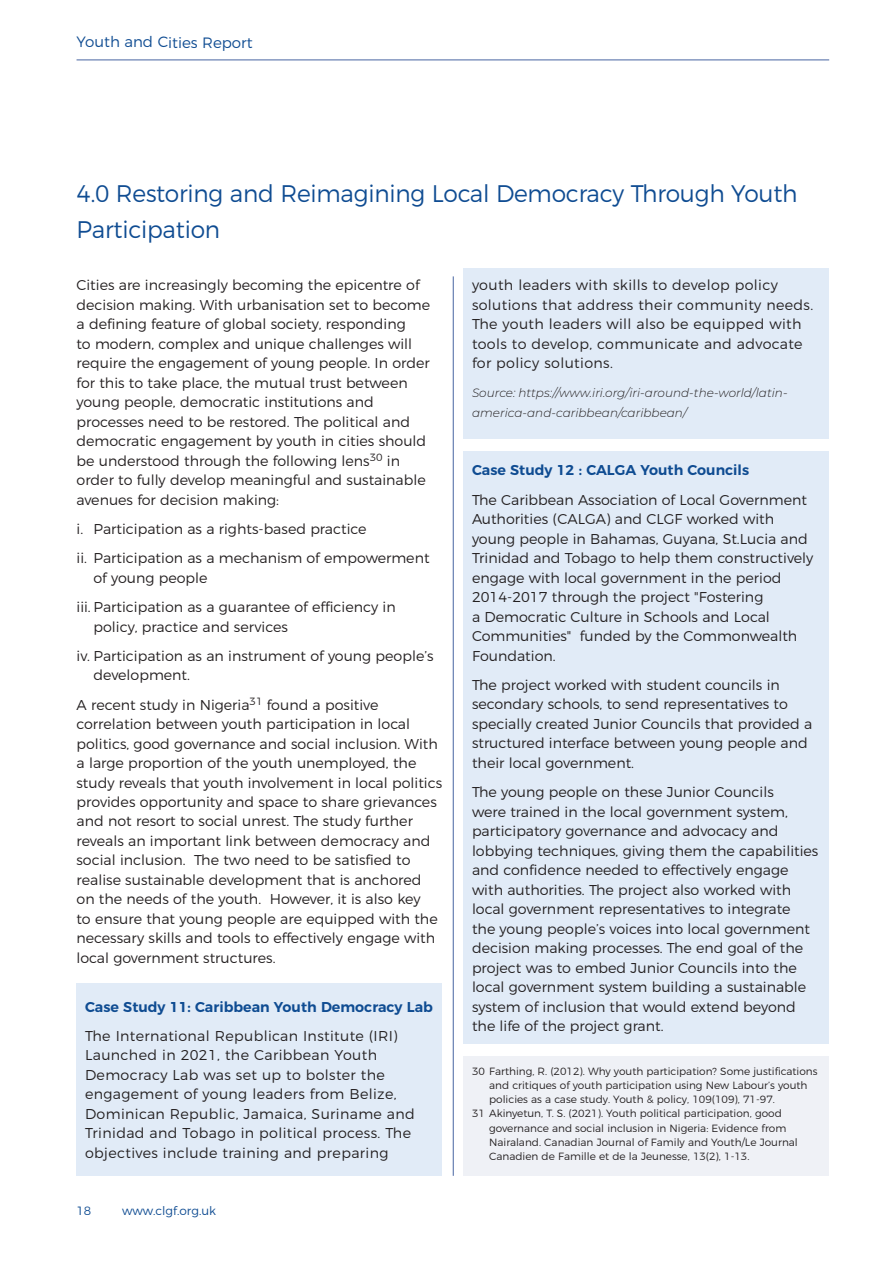
<style>
.page{position:relative;width:893px;height:1263px;background:#fff}
.page>*{position:absolute;margin:0;border:0;box-sizing:border-box;transform-origin:0 0}
.Subhead_2{font:300 24px/36px "Montserrat";letter-spacing:-.01em;color:#0f4c92}
.t1{font:300 15px "Montserrat";letter-spacing:-.005em;color:#0f4c92}
.Subhead{font:300 14.25px/19.5px "Montserrat";color:#231f20}
.Subhead-2{font:300 14.25px/19.5px "Montserrat";letter-spacing:.025em;color:#231f20}
.Subhead-3{font:600 14.25px "Montserrat";color:#0f4c92}
.Subhead-4{font:italic 300 12px/19.5px "Montserrat";color:#231f20}
.t2{font:300 12px "Montserrat";color:#0f4c92}
.t3{font:300 10.5px/14.2px "Montserrat";color:#231f20}
</style>
<div class="page">
<hr style="left:77px;top:60px;width:752px;height:1px;background:#4764a2">
<div style="left:77px;top:983px;width:365px;height:193px;background:#e1ebf7"></div>
<div style="left:464px;top:268px;width:365px;height:171px;background:#e1ebf7"></div>
<div style="left:464px;top:451px;width:365px;height:593px;background:#e1ebf7"></div>
<hr style="left:453px;top:276px;width:1px;height:900px;background:#4764a2">
<div style="left:464px;top:1056px;width:365px;height:120px;background:#eff1f6"></div>
<p class="t1" style="left:77px;top:30px;width:178px">Youth and Cities Report</p>
<p class="Subhead_2" style="left:77px;top:173px;width:723px">4.0 Restoring and Reimagining Local Democracy Through Youth<br>Participation</p>
<p class="Subhead" style="left:77px;top:274px;width:355px">Cities are increasingly becoming the epicentre of decision making. With urbanisation set to become a defining feature of global society, responding<br>to modern, complex and unique challenges will require the engagement of young people. In order for this to take place, the mutual trust between young people, democratic institutions and processes need to be restored. The political and democratic engagement by youth in cities should be understood through the following lens<sup>30</sup> in order to fully develop meaningful and sustainable avenues for decision making:</p>
<p class="Subhead" style="left:77px;top:518px;width:291px">i. Participation as a rights-based practice</p>
<p class="Subhead" style="left:94px;top:547px;width:338px;text-indent:-17px">ii. Participation as a mechanism of empowerment of young people</p>
<p class="Subhead" style="left:94px;top:596px;width:304px;text-indent:-17px">iii. Participation as a guarantee of efficiency in policy, practice and services</p>
<p class="Subhead" style="left:94px;top:645px;width:342px;text-indent:-17px">iv. Participation as an instrument of young people’s development.</p>
<p class="Subhead" style="left:77px;top:693px;width:367px">A recent study in Nigeria<sup>31</sup> found a positive correlation between youth participation in local politics, good governance and social inclusion. With a large proportion of the youth unemployed, the study reveals that youth involvement in local politics provides opportunity and space to share grievances and not resort to social unrest. The study further reveals an important link between democracy and social inclusion. The two need to be satisfied to realise sustainable development that is anchored on the needs of the youth. However, it is also key<br>to ensure that young people are equipped with the necessary skills and tools to effectively engage with local government structures.</p>
<p class="Subhead-3" style="left:85px;top:995px;width:349px">Case Study 11: Caribbean Youth Democracy Lab</p>
<p class="Subhead-2" style="left:85px;top:1025px;width:331px">The International Republican Institute (IRI)<br>Launched in 2021, the Caribbean Youth Democracy Lab was set up to bolster the engagement of young leaders from Belize, Dominican Republic, Jamaica, Suriname and Trinidad and Tobago in political process. The objectives include training and preparing</p>
<p class="t2" style="left:77px;top:1201px;width:16px">18</p>
<p class="t2" style="left:122px;top:1201px;width:95px">www.clgf.org.uk</p>
<p class="Subhead-2" style="left:472px;top:274px;width:343px">youth leaders with skills to develop policy solutions that address their community needs.<br>The youth leaders will also be equipped with tools to develop, communicate and advocate for policy solutions.</p>
<p class="Subhead-4" style="left:472px;top:383px;width:317px">Source: https://www.iri.org/iri-around-the-world/latin&shy;america-and-caribbean/caribbean/</p>
<p class="Subhead-3" style="left:472px;top:459px;width:279px">Case Study 12 : CALGA Youth Councils</p>
<p class="Subhead" style="left:472px;top:489px;width:343px">The Caribbean Association of Local Government Authorities (CALGA) and CLGF worked with young people in Bahamas, Guyana, St.Lucia and Trinidad and Tobago to help them constructively engage with local government in the period 2014-2017 through the project "Fostering<br>a Democratic Culture in Schools and Local Communities" funded by the Commonwealth Foundation.</p>
<p class="Subhead" style="left:472px;top:674px;width:342px">The project worked with student councils in secondary schools, to send representatives to specially created Junior Councils that provided a structured interface between young people and their local government.</p>
<p class="Subhead" style="left:472px;top:781px;width:348px">The young people on these Junior Councils<br>were trained in the local government system, participatory governance and advocacy and lobbying techniques, giving them the capabilities and confidence needed to effectively engage with authorities. The project also worked with local government representatives to integrate<br>the young people’s voices into local government decision making processes. The end goal of the project was to embed Junior Councils into the local government system building a sustainable system of inclusion that would extend beyond the life of the project grant.</p>
<p class="t3" style="left:489px;top:1063px;width:330px;text-indent:-17px">30 Farthing, R. (2012). Why youth participation? Some justifications and critiques of youth participation using New Labour’s youth policies as a case study. Youth &amp; policy, 109(109), 71-97.</p>
<p class="t3" style="left:489px;top:1106px;width:310px;text-indent:-17px">31 Akinyetun, T. S. (2021). Youth political participation, good governance and social inclusion in Nigeria: Evidence from Nairaland. Canadian Journal of Family and Youth/Le Journal Canadien de Famille et de la Jeunesse, 13(2), 1-13.</p>
</div>
